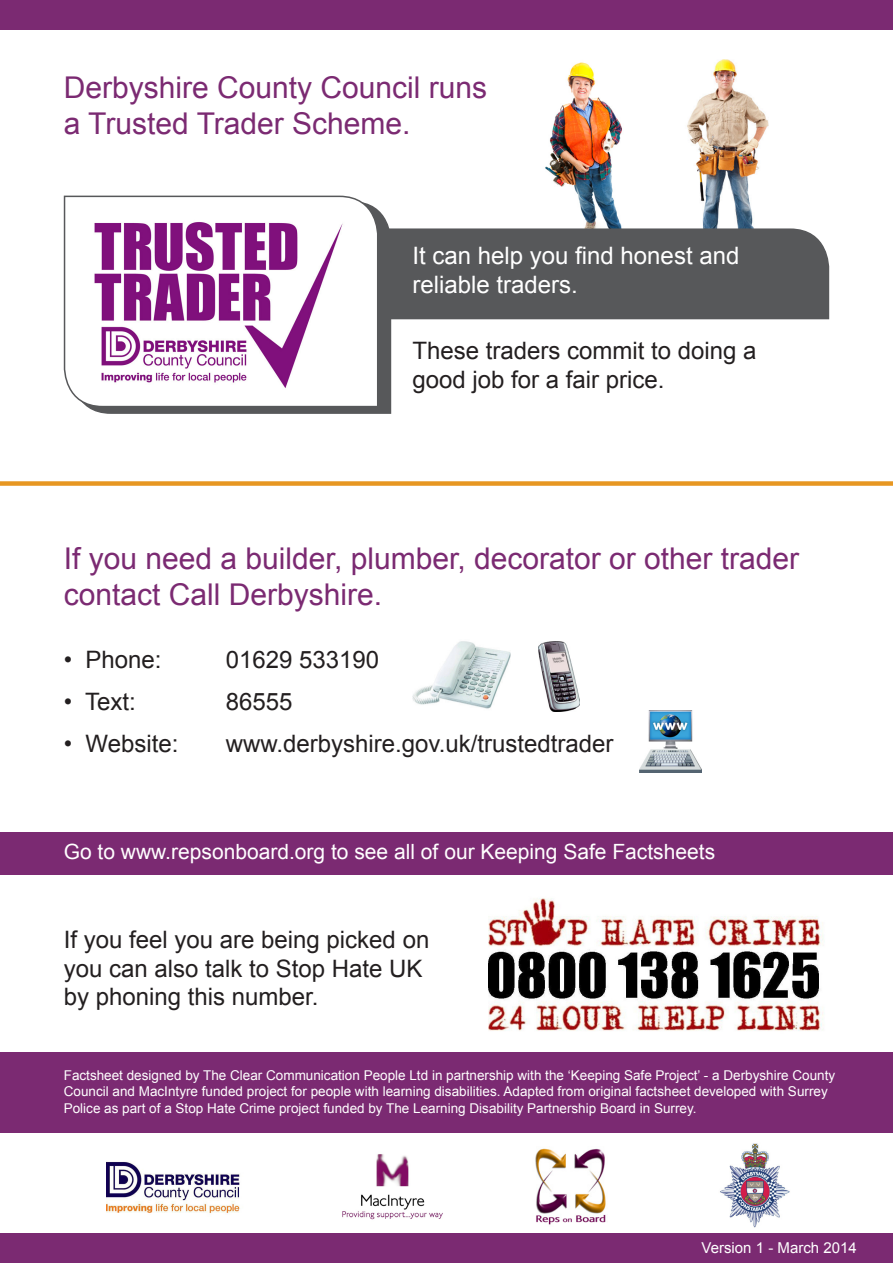
<style>
.page{position:relative;width:893px;height:1263px;background:#fff}
.page>*{position:absolute;margin:0;border:0;box-sizing:border-box;transform-origin:0 0}
.t1{font:30px/36px "Arial";color:#7b2a72}
.t2{font:24px/28.8px "Arial";color:#231f20}
.t3{font:24px "Arial";color:#fff}
.t4{font:21px "Arial";color:#fff}
.t5{font:15px "Arial";color:#fff}
.t6{font:13.5px/16.2px "Arial";color:#fff}
</style>
<div class="page">
<img style="left:687px;top:59px;width:82px;height:169px">
<img style="left:545px;top:62px;width:77px;height:166px">
<div style="left:0;top:0;width:893px;height:30px;background:#7b2a72"></div>
<div style="left:0;top:832px;width:893px;height:42px;background:#7b2a72"></div>
<div style="left:0;top:1233px;width:893px;height:30px;background:#7b2a72"></div>
<div style="left:0;top:1052px;width:893px;height:81px;background:#7b2a72"></div>
<img style="left:106px;top:1161px;width:134px;height:53px">
<img style="left:535px;top:1148px;width:71px;height:77px">
<img style="left:720px;top:1143px;width:70px;height:85px">
<img style="left:342px;top:1154px;width:101px;height:66px">
<img style="left:488px;top:898px;width:335px;height:133px">
<div style="left:392px;top:228px;width:438px;height:92px;background:#57585a"></div>
<svg style="left:89px;top:211px;width:303px;height:203px;background:#616263"></svg>
<svg style="left:63px;top:195px;width:316px;height:213px"></svg>
<img style="left:79px;top:201px;width:274px;height:194px">
<div style="left:0;top:481px;width:893px;height:5px;background:#e79722"></div>
<img style="left:412px;top:641px;width:99px;height:68px">
<img style="left:639px;top:710px;width:63px;height:63px">
<img style="left:538px;top:642px;width:41px;height:69px">
<p class="t1" style="left:64px;top:70px;width:425px">Derbyshire County Council runs a Trusted Trader Scheme.</p>
<p class="t3" style="left:412px;top:240px;width:328px">It can help you find honest and</p>
<p class="t3" style="left:412px;top:268px;width:167px">reliable traders.</p>
<p class="t2" style="left:412px;top:336px;width:346px">These traders commit to doing a</p>
<p class="t2" style="left:412px;top:365px;width:254px">good job for a fair price.</p>
<p class="t1" style="left:64px;top:541px;width:737px">If you need a builder, plumber, decorator or other trader</p>
<p class="t1" style="left:64px;top:577px;width:320px">contact Call Derbyshire.</p>
<p class="t2" style="left:64px;top:646px;width:99px">• Phone:</p>
<p class="t2" style="left:226px;top:646px;width:155px">01629 533190</p>
<p class="t2" style="left:64px;top:687px;width:73px">• Text:</p>
<p class="t2" style="left:226px;top:687px;width:68px">86555</p>
<p class="t2" style="left:64px;top:729px;width:116px">• Website:</p>
<p class="t2" style="left:226px;top:729px;width:389px">www.derbyshire.gov.uk/trustedtrader</p>
<p class="t4" style="left:64px;top:838px;width:653px">Go to www.repsonboard.org to see all of our Keeping Safe Factsheets</p>
<p class="t2" style="left:64px;top:925px;width:367px">If you feel you are being picked on you can also talk to Stop Hate UK</p>
<p class="t2" style="left:64px;top:983px;width:256px">by phoning this number.</p>
<p class="t6" style="left:64px;top:1067px;width:773px">Factsheet designed by The Clear Communication People Ltd in partnership with the ‘Keeping Safe Project’ - a Derbyshire County<br>Council and MacIntyre funded project for people with learning disabilities. Adapted from original factsheet developed with Surrey<br>Police as part of a Stop Hate Crime project funded by The Learning Disability Partnership Board in Surrey.</p>
<p class="t5" style="left:702px;top:1237px;width:157px">Version 1 - March 2014</p>
</div>
